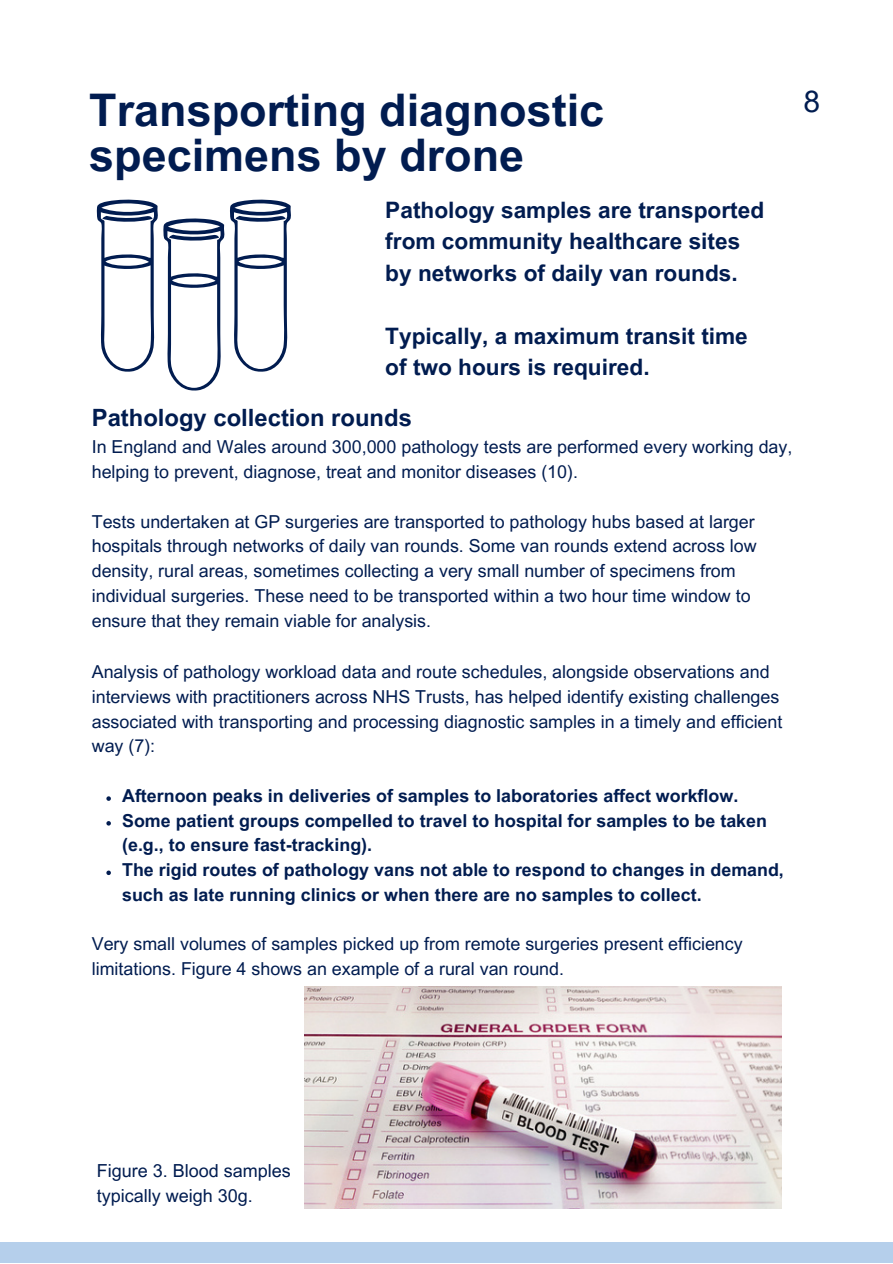
<style>
.page{position:relative;width:893px;height:1264px;background:#fff}
.page>*{position:absolute;margin:0;border:0;box-sizing:border-box;transform-origin:0 0}
.t1{font:700 45px/45px "Arial MT Pro";color:#011c50}
.t2{font:30px "Arial MT Pro";color:#011c50}
.t3{font:700 23.85px "Arial MT Pro";color:#011c50}
.t4{font:700 22.65px/31.5px "Arial MT Pro";color:#011c50}
.t5{font:18px/24.8px "Arial MT Pro";color:#011c50}
.t6{font:17.85px/24.8px "Arial MT Pro";color:#011c50}
.t7{font:700 17.85px/24.8px "Arial MT Pro";color:#011c50}
</style>
<div class="page">
<div style="left:0;top:1242px;width:892px;height:20px;background:#b5cfeb"></div>
<svg style="left:97px;top:200px;width:60px;height:172px"></svg>
<svg style="left:106px;top:796px;width:5px;height:4px"></svg>
<svg style="left:106px;top:821px;width:5px;height:4px"></svg>
<svg style="left:106px;top:870px;width:5px;height:5px"></svg>
<svg style="left:163px;top:218px;width:61px;height:172px"></svg>
<svg style="left:230px;top:200px;width:61px;height:172px"></svg>
<img style="left:304px;top:986px;width:477px;height:222px">
<h1 class="t1" style="left:89px;top:89px;width:516px">Transporting diagnostic specimens by drone</h1>
<h2 class="t2" style="left:803px;top:84px;width:18px">8</h2>
<p class="t4" style="left:385px;top:195px;width:380px">Pathology samples are transported from community healthcare sites by networks of daily van rounds.</p>
<p class="t4" style="left:385px;top:320px;width:364px">Typically, a maximum transit time of two hours is required.</p>
<h3 class="t3" style="left:92px;top:404px;width:322px">Pathology collection rounds</h3>
<p class="t6" style="left:92px;top:435px;width:702px">In England and Wales around 300,000 pathology tests are performed every working day, helping to prevent, diagnose, treat and monitor diseases (10).</p>
<p class="t6" style="left:92px;top:510px;width:666px">Tests undertaken at GP surgeries are transported to pathology hubs based at larger hospitals through networks of daily van rounds. Some van rounds extend across low density, rural areas, sometimes collecting a very small number of specimens from individual surgeries. These need to be transported within a two hour time window to ensure that they remain viable for analysis.</p>
<p class="t6" style="left:92px;top:660px;width:692px">Analysis of pathology workload data and route schedules, alongside observations and interviews with practitioners across NHS Trusts, has helped identify existing challenges associated with transporting and processing diagnostic samples in a timely and efficient way (7):</p>
<p class="t7" style="left:122px;top:784px;width:663px">Afternoon peaks in deliveries of samples to laboratories affect workflow.<br>Some patient groups compelled to travel to hospital for samples to be taken (e.g., to ensure fast-tracking).<br>The rigid routes of pathology vans not able to respond to changes in demand, such as late running clinics or when there are no samples to collect.</p>
<p class="t6" style="left:92px;top:932px;width:652px">Very small volumes of samples picked up from remote surgeries present efficiency limitations. Figure 4 shows an example of a rural van round.</p>
<p class="t5" style="left:97px;top:1159px;width:195px">Figure 3. Blood samples typically weigh 30g.</p>
</div>
